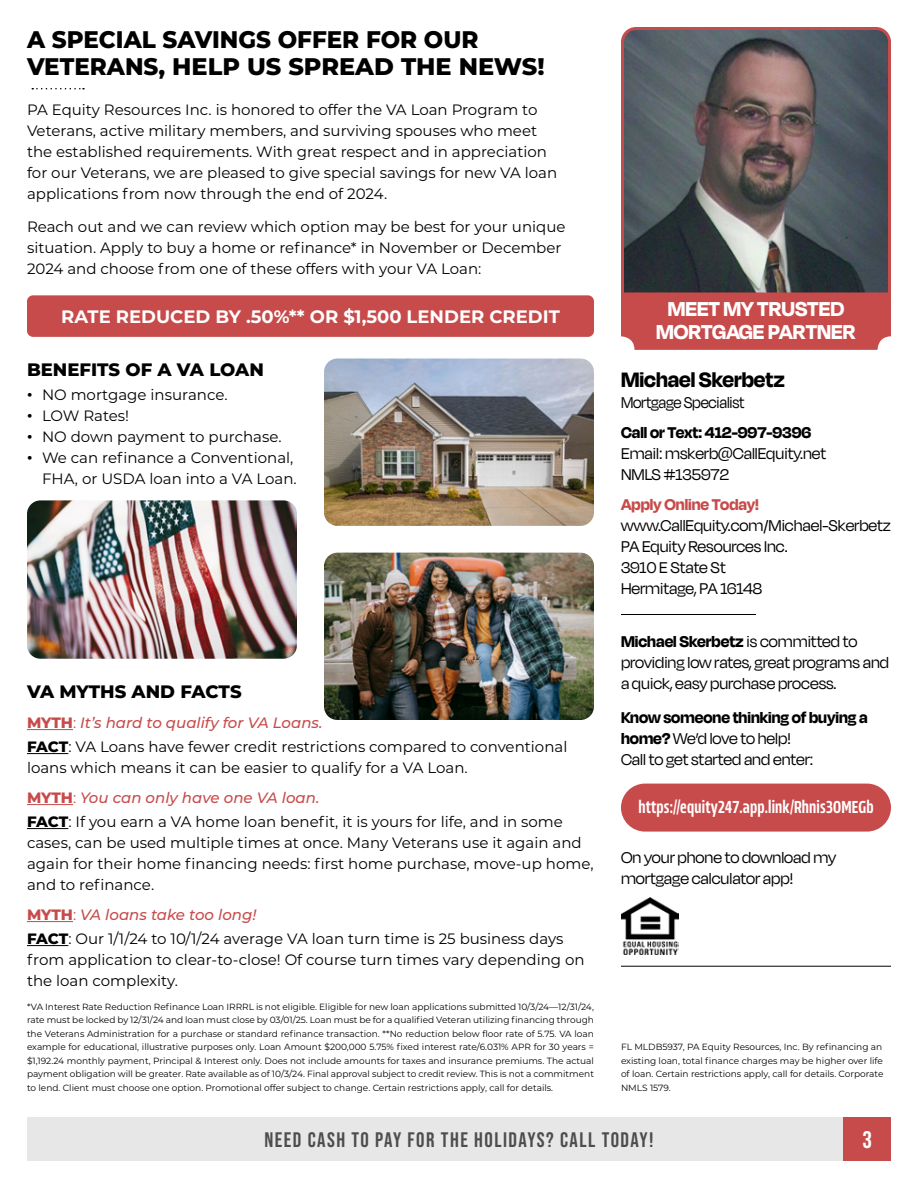
<style>
.page{position:relative;width:918px;height:1188px;background:#fff}
.page>*{position:absolute;margin:0;border:0;box-sizing:border-box;transform-origin:0 0}
.t1{font:800 24px/27px "Montserrat";color:#000;scale:.96 1}
.t2{font:700 24px "Degular Display";color:#000}
.t3{font:24px "Bebas Neue";color:#fff}
.t4{font:700 23.25px/22.5px "Degular Display";color:#fff;text-align:center}
.t5{font:21px "Bebas Neue";letter-spacing:.07em;color:#4d4d4f}
.t6{font:18px/21px "Degular Display";color:#000}
.t7{font:700 18px "Montserrat";color:#fff}
.t8{font:100 extra-condensed 18px "Allotrope Variable";letter-spacing:.01em;color:#fff}
.t9{font:800 18px "Montserrat";color:#000}
.t10{font:700 18px "Degular Display";color:#000}
.t11{font:18px "Degular Display";color:#000;scale:.93 1}
.t12{font:700 18px "Degular Display";color:#c84b4b}
.t13{font:15px/21px "Montserrat";color:#000}
.t14{font:9px/13.5px "Montserrat";color:#000;text-align:justify}
.s1{font-weight:700}
.s2{font-weight:800;color:#c84b4b}
.s3{color:#c84b4b}
.s4{font-weight:500;font-style:italic;color:#c84b4b}
.s5{font-weight:800}
</style>
<div class="page">
<div style="left:27px;top:1118px;width:864px;height:43px;background:#e8e7e7"></div>
<div style="left:843px;top:1118px;width:48px;height:43px;background:#c84b4b"></div>
<div style="left:621px;top:784px;width:270px;height:48px;background:#c84b4b;border-radius:24px"></div>
<hr style="left:621px;top:966px;width:270px;height:1px;background:#000">
<hr style="left:621px;top:614px;width:135px;height:1px;background:#000">
<img style="left:621px;top:897px;width:57px;height:58px">
<div style="left:27px;top:295px;width:567px;height:42px;background:#c84b4b;border-radius:6px"></div>
<svg style="left:32px;top:88px;width:52px;height:1px"></svg>
<hr style="left:27px;top:729px;width:46px;height:1px;background:#c84b4b">
<hr style="left:27px;top:753px;width:41px;height:1px;background:#000">
<hr style="left:27px;top:804px;width:46px;height:1px;background:#c84b4b">
<hr style="left:27px;top:828px;width:41px;height:1px;background:#000">
<hr style="left:27px;top:921px;width:46px;height:1px;background:#c84b4b">
<hr style="left:27px;top:945px;width:41px;height:1px;background:#000">
<img style="left:27px;top:500px;width:270px;height:159px">
<img style="left:324px;top:553px;width:270px;height:167px">
<img style="left:324px;top:358px;width:270px;height:168px">
<svg style="left:621px;top:27px;width:270px;height:265px;background:#5b595c"></svg>
<div style="left:621px;top:292px;width:270px;height:58px;background:#c84b4b"></div>
<h1 class="t1" style="left:27px;top:25px;width:541px">A SPECIAL SAVINGS OFFER FOR OUR<br>VETERANS, HELP US SPREAD THE NEWS!</h1>
<p class="t13" style="left:27px;top:98px;width:532px">PA Equity Resources Inc. is honored to offer the VA Loan Program to Veterans, active military members, and surviving spouses who meet the established requirements. With great respect and in appreciation for our Veterans, we are pleased to give special savings for new VA loan applications from now through the end of 2024.</p>
<p class="t13" style="left:27px;top:215px;width:540px">Reach out and we can review which option may be best for your unique situation. Apply to buy a home or refinance* in November or December<br>2024 and choose from one of these offers with your VA Loan:</p>
<p class="t7" style="left:61px;top:304px;width:500px">RATE REDUCED BY .50%** OR $1,500 LENDER CREDIT</p>
<p class="t9" style="left:27px;top:356px;width:238px">BENEFITS OF A VA LOAN</p>
<p class="t13" style="left:27px;top:384px;width:202px"><span class="s1">•</span> NO mortgage insurance.</p>
<p class="t13" style="left:27px;top:405px;width:104px"><span class="s1">•</span> LOW Rates!</p>
<p class="t13" style="left:27px;top:426px;width:256px"><span class="s1">•</span> NO down payment to purchase.</p>
<p class="t13" style="left:27px;top:447px;width:271px;text-align:right"><span class="s1">•</span> We can refinance a Conventional,<br>FHA, or USDA loan into a VA Loan.</p>
<p class="t9" style="left:27px;top:679px;width:216px">VA MYTHS AND FACTS</p>
<p class="t13" style="left:27px;top:710px;width:542px;line-height:24px"><span class="s2">MYTH</span><span class="s3">:</span> <span class="s4">It’s hard to qualify for VA Loans.<br></span><span class="s5">FACT</span>: VA Loans have fewer credit restrictions compared to conventional</p>
<p class="t13" style="left:27px;top:752px;width:442px;line-height:30px">loans which means it can be easier to qualify for a VA Loan.<br><span class="s2">MYTH</span><span class="s3">:</span> <span class="s4">You can only have one VA loan.</span></p>
<p class="t13" style="left:27px;top:811px;width:568px"><span class="s5">FACT</span>: If you earn a VA home loan benefit, it is yours for life, and in some cases, can be used multiple times at once. Many Veterans use it again and again for their home financing needs: first home purchase, move-up home, and to refinance.</p>
<p class="t13" style="left:27px;top:902px;width:538px;line-height:24px"><span class="s2">MYTH</span><span class="s3">:</span> <span class="s4">VA loans take too long!<br></span><span class="s5">FACT</span>: Our 1/1/24 to 10/1/24 average VA loan turn time is 25 business days</p>
<p class="t13" style="left:27px;top:949px;width:559px">from application to clear-to-close! Of course turn times vary depending on the loan complexity.</p>
<p class="t14" style="left:27px;top:1000px;width:569px">*VA Interest Rate Reduction Refinance Loan IRRRL is not eligible. Eligible for new loan applications submitted 10/3/24—12/31/24, rate must be locked by 12/31/24 and loan must close by 03/01/25. Loan must be for a qualified Veteran utilizing financing through the Veterans Administration for a purchase or standard refinance transaction. **No reduction below floor rate of 5.75. VA loan example for educational, illustrative purposes only. Loan Amount $200,000 5.75% fixed interest rate/6.031% APR for 30 years = $1,192.24 monthly payment, Principal &amp; Interest only. Does not include amounts for taxes and insurance premiums. The actual payment obligation will be greater. Rate available as of 10/3/24. Final approval subject to credit review. This is not a commitment to lend. Client must choose one option. Promotional offer subject to change. Certain restrictions apply, call for details.</p>
<h2 class="t4" style="left:656px;top:297px;width:201px">MEET MY TRUSTED<br>MORTGAGE PARTNER</h2>
<h1 class="t2" style="left:621px;top:366px;width:165px">Michael Skerbetz</h1>
<p class="t11" style="left:621px;top:393px;width:134px">Mortgage Specialist</p>
<p class="t10" style="left:621px;top:421px;width:192px">Call or Text: 412-997-9396</p>
<p class="t6" style="left:621px;top:442px;width:207px">Email: mskerb@CallEquity.net<br>NMLS #135972</p>
<p class="t12" style="left:621px;top:494px;width:139px">Apply Online Today!</p>
<p class="t6" style="left:621px;top:515px;width:271px">www.CallEquity.com/Michael-Skerbetz<br>PA Equity Resources Inc.<br>3910 E State St<br>Hermitage, PA 16148</p>
<p class="t6" style="left:621px;top:631px;width:270px"><span class="s1">Michael Skerbetz</span> is committed to providing low rates, great programs and a quick, easy purchase process.</p>
<p class="t6" style="left:621px;top:706px;width:248px"><span class="s1">Know someone thinking of buying a home?</span> We’d love to help!<br>Call to get started and enter:</p>
<p class="t8" style="left:638px;top:796px;width:237px">https://equity247.app.link/Rhnis3OMEGb</p>
<p class="t6" style="left:621px;top:846px;width:217px">On your phone to download my mortgage calculator app!</p>
<p class="t14" style="left:621px;top:1040px;width:264px;text-align:left">FL MLDB5937, PA Equity Resources, Inc. By refinancing an existing loan, total finance charges may be higher over life of loan. Certain restrictions apply, call for details. Corporate NMLS 1579.</p>
<h3 class="t5" style="left:264px;top:1128px;width:391px">NEED CASH TO PAY FOR THE HOLIDAYS? CALL TODAY!</h3>
<h1 class="t3" style="left:862px;top:1127px;width:11px">3</h1>
</div>
